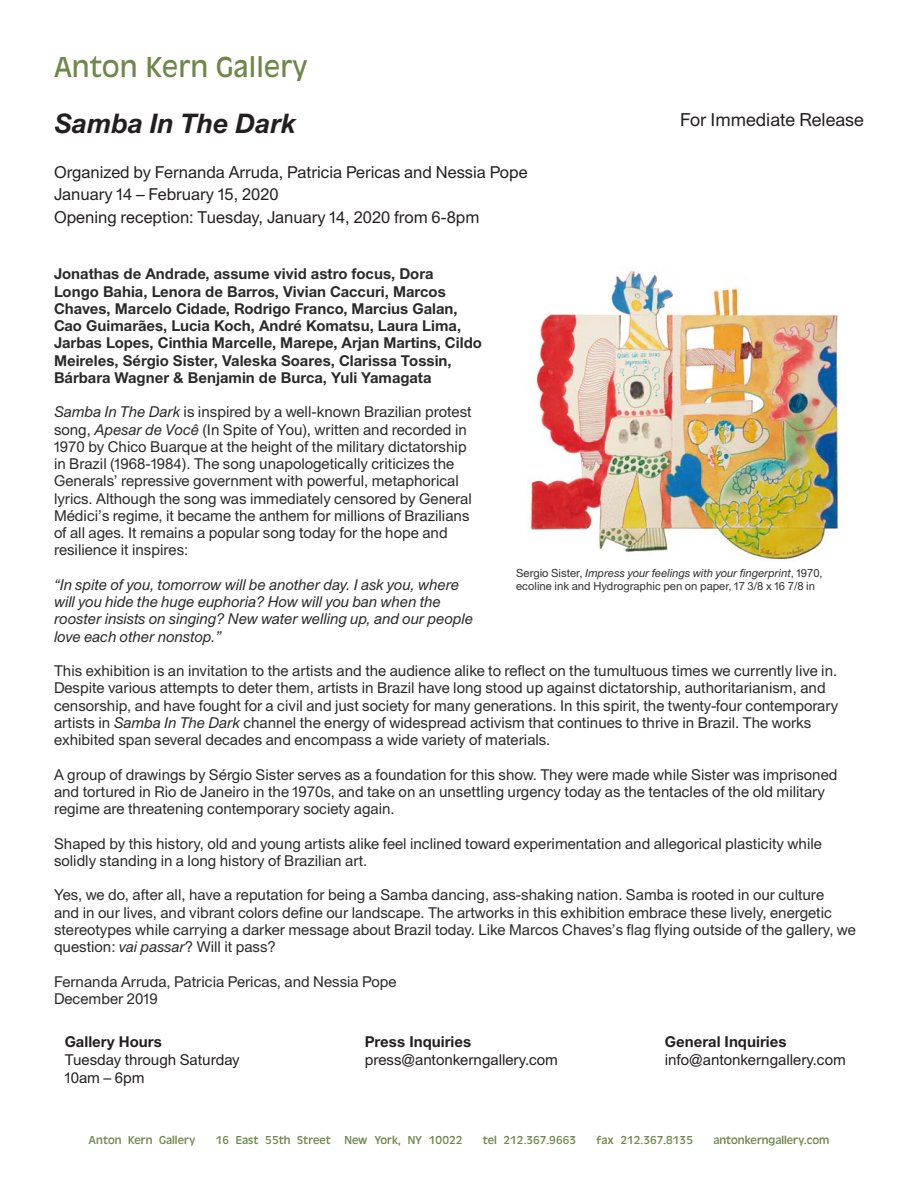
<style>
.page{position:relative;width:918px;height:1188px;background:#fff}
.page>*{position:absolute;margin:0;border:0;box-sizing:border-box;transform-origin:0 0}
.t1{font:27px "Antique Olive";color:#6e874a}
.t2{font:italic 700 27px "Union";color:#231f20}
.t3{font:18px "Union";color:#231f20}
.t4{font:16.5px "Union";color:#231f20}
.t5{font:15px/17.2px "Union";color:#2b292a}
.t6{font:700 15px/17.2px "Union";color:#2b292a}
.t7{font:italic 15px/17.2px "Union";color:#2b292a}
.t8{font:15px "Union";color:#231f20}
.t9{font:700 15px "Union";color:#231f20}
.t10{font:12px "Antique Oli";color:#6e874a}
.t11{font:11.25px/13.5px "Union";color:#312f30}
.s1{font-style:italic}
</style>
<div class="page">
<img style="left:529px;top:270px;width:310px;height:290px">
<p class="t1" style="left:54px;top:51px;width:255px">Anton Kern Gallery</p>
<p class="t2" style="left:54px;top:107px;width:243px">Samba In The Dark</p>
<p class="t4" style="left:54px;top:162px;width:475px">Organized by Fernanda Arruda, Patricia Pericas and Nessia Pope</p>
<p class="t4" style="left:54px;top:185px;width:226px">January 14 – February 15, 2020</p>
<p class="t4" style="left:54px;top:207px;width:427px">Opening reception: Tuesday, January 14, 2020 from 6-8pm</p>
<p class="t3" style="left:680px;top:109px;width:185px">For Immediate Release</p>
<p class="t6" style="left:54px;top:265px;width:430px">Jonathas de Andrade, assume vivid astro focus, Dora Longo Bahia, Lenora de Barros, Vivian Caccuri, Marcos Chaves, Marcelo Cidade, Rodrigo Franco, Marcius Galan, Cao Guimarães, Lucia Koch, André Komatsu, Laura Lima, Jarbas Lopes, Cinthia Marcelle, Marepe, Arjan Martins, Cildo Meireles, Sérgio Sister, Valeska Soares, Clarissa Tossin, Bárbara Wagner &amp; Benjamin de Burca, Yuli Yamagata</p>
<p class="t5" style="left:54px;top:404px;width:419px"><span class="s1">Samba In The Dark</span> is inspired by a well-known Brazilian protest song, <span class="s1">Apesar de Você</span> (In Spite of You), written and recorded in 1970 by Chico Buarque at the height of the military dictatorship in Brazil (1968-1984). The song unapologetically criticizes the Generals’ repressive government with powerful, metaphorical lyrics. Although the song was immediately censored by General Médici’s regime, it became the anthem for millions of Brazilians of all ages. It remains a popular song today for the hope and resilience it inspires:</p>
<p class="t7" style="left:54px;top:576px;width:420px">“In spite of you, tomorrow will be another day. I ask you, where will you hide the huge euphoria? How will you ban when the rooster insists on singing? New water welling up, and our people love each other nonstop.”</p>
<p class="t5" style="left:54px;top:662px;width:786px">This exhibition is an invitation to the artists and the audience alike to reflect on the tumultuous times we currently live in.<br>Despite various attempts to deter them, artists in Brazil have long stood up against dictatorship, authoritarianism, and censorship, and have fought for a civil and just society for many generations. In this spirit, the twenty-four contemporary artists in <span class="s1">Samba In The Dark</span> channel the energy of widespread activism that continues to thrive in Brazil. The works exhibited span several decades and encompass a wide variety of materials.</p>
<p class="t5" style="left:54px;top:766px;width:785px">A group of drawings by Sérgio Sister serves as a foundation for this show. They were made while Sister was imprisoned and tortured in Rio de Janeiro in the 1970s, and take on an unsettling urgency today as the tentacles of the old military regime are threatening contemporary society again.</p>
<p class="t5" style="left:54px;top:835px;width:769px">Shaped by this history, old and young artists alike feel inclined toward experimentation and allegorical plasticity while solidly standing in a long history of Brazilian art.</p>
<p class="t5" style="left:54px;top:887px;width:803px">Yes, we do, after all, have a reputation for being a Samba dancing, ass-shaking nation. Samba is rooted in our culture<br>and in our lives, and vibrant colors define our landscape. The artworks in this exhibition embrace these lively, energetic stereotypes while carrying a darker message about Brazil today. Like Marcos Chaves’s flag flying outside of the gallery, we question: <span class="s1">vai passar</span>? Will it pass?</p>
<p class="t5" style="left:54px;top:973px;width:344px">Fernanda Arruda, Patricia Pericas, and Nessia Pope</p>
<p class="t5" style="left:54px;top:990px;width:105px">December 2019</p>
<p class="t11" style="left:516px;top:566px;width:308px">Sergio Sister, <span class="s1">Impress your feelings with your fingerprint</span>, 1970, ecoline ink and Hydrographic pen on paper, 17 3/8 x 16 7/8 in</p>
<p class="t9" style="left:65px;top:1032px;width:99px">Gallery Hours</p>
<p class="t8" style="left:65px;top:1051px;width:176px">Tuesday through Saturday</p>
<p class="t8" style="left:65px;top:1069px;width:81px">10am – 6pm</p>
<p class="t9" style="left:365px;top:1032px;width:108px">Press Inquiries</p>
<p class="t8" style="left:365px;top:1051px;width:195px">press@antonkerngallery.com</p>
<p class="t9" style="left:665px;top:1032px;width:123px">General Inquiries</p>
<p class="t8" style="left:665px;top:1051px;width:183px">info@antonkerngallery.com</p>
<p class="t10" style="left:89px;top:1134px;width:108px">Anton Kern Gallery</p>
<p class="t10" style="left:216px;top:1134px;width:248px">16 East 55th Street New York, NY 10022</p>
<p class="t10" style="left:483px;top:1134px;width:95px">tel 212.367.9663</p>
<p class="t10" style="left:596px;top:1134px;width:98px">fax 212.367.8135</p>
<p class="t10" style="left:713px;top:1134px;width:118px">antonkerngallery.com</p>
</div>
